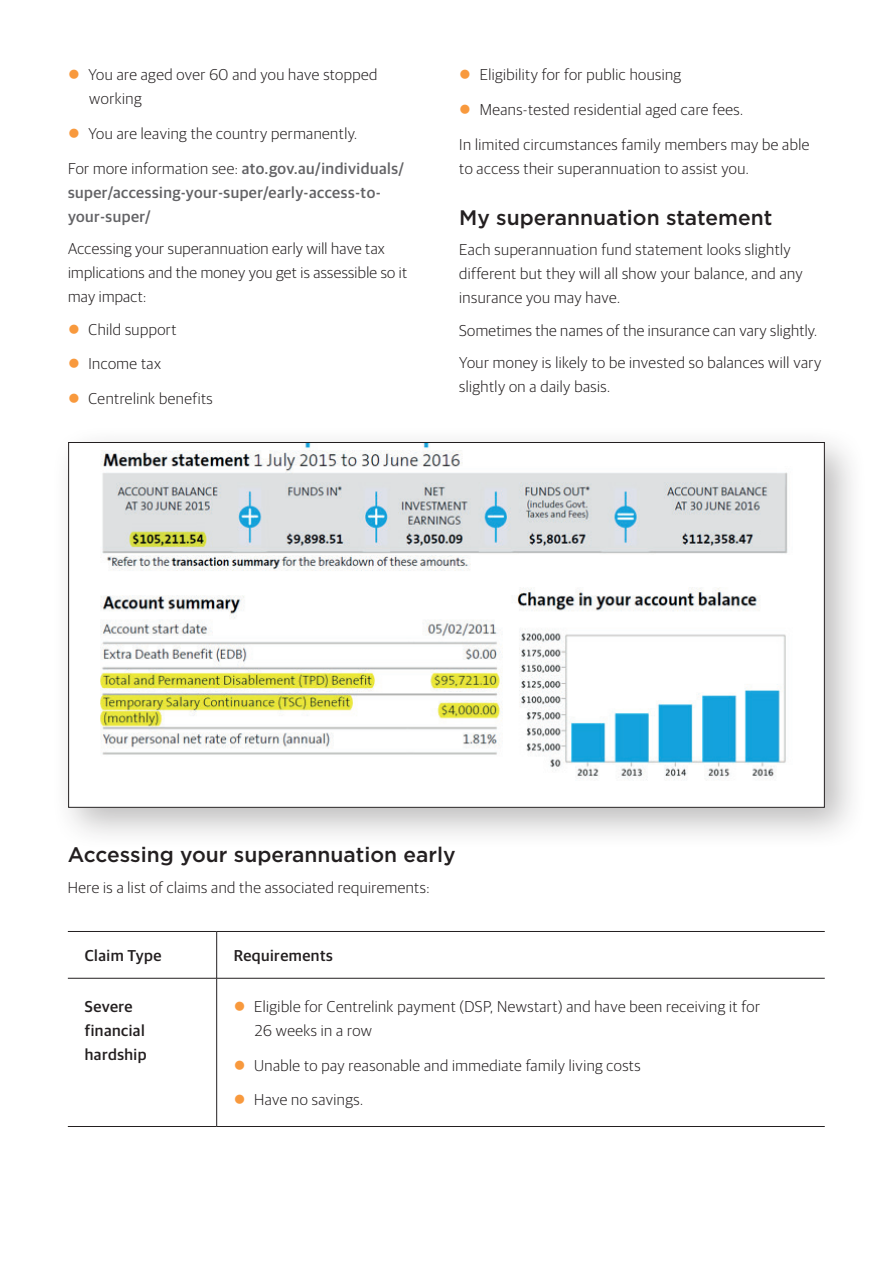
<style>
.page{position:relative;width:893px;height:1263px;background:#fff}
.page>*{position:absolute;margin:0;border:0;box-sizing:border-box;transform-origin:0 0}
.HEADING_2{font:500 21px "Gotham";color:#231f20}
.body{font:300 15.75px/24px "Guardian Sans";letter-spacing:.03em;color:#231f20}
.body-2{font:500 15.75px/24px "Guardian Sans";letter-spacing:.03em;color:#636366}
.body-3{font:500 15.75px/24px "Guardian Sans";letter-spacing:.03em;color:#231f20}
.s1{font-weight:300;color:#231f20}
</style>
<div class="page">
<div style="left:51px;top:425px;width:817px;height:426px;background:#231f20;opacity:.3"></div>
<img style="left:70px;top:444px;width:753px;height:362px">
<hr style="left:216px;top:932px;width:1px;height:46px;background:#231f20">
<hr style="left:216px;top:978px;width:1px;height:148px;background:#231f20">
<hr style="left:68px;top:1126px;width:149px;height:1px;background:#231f20">
<hr style="left:217px;top:1126px;width:608px;height:1px;background:#231f20">
<hr style="left:68px;top:931px;width:149px;height:1px;background:#231f20">
<hr style="left:217px;top:931px;width:608px;height:1px;background:#231f20">
<hr style="left:68px;top:978px;width:149px;height:1px;background:#231f20">
<hr style="left:217px;top:978px;width:608px;height:1px;background:#231f20">
<p class="body" style="left:88px;top:62px;width:290px">You are aged over 60 and you have stopped working</p>
<p class="body" style="left:88px;top:121px;width:270px">You are leaving the country permanently.</p>
<p class="body-2" style="left:68px;top:155px;width:338px"><span class="s1">For more information see:</span> ato.gov.au/individuals/ super/accessing-your-super/early-access-to&shy;your-super/</p>
<p class="body" style="left:68px;top:236px;width:340px">Accessing your superannuation early will have tax implications and the money you get is assessible so it may impact:</p>
<p class="body" style="left:88px;top:316px;width:89px">Child support</p>
<p class="body" style="left:88px;top:351px;width:74px">Income tax</p>
<p class="body" style="left:88px;top:386px;width:126px">Centrelink benefits</p>
<p class="body" style="left:480px;top:62px;width:203px">Eligibility for for public housing</p>
<p class="body" style="left:480px;top:97px;width:265px">Means-tested residential aged care fees.</p>
<p class="body" style="left:459px;top:131px;width:352px">In limited circumstances family members may be able to access their superannuation to assist you.</p>
<p class="HEADING_2" style="left:459px;top:205px;width:315px">My superannuation statement</p>
<p class="body" style="left:459px;top:237px;width:345px">Each superannuation fund statement looks slightly different but they will all show your balance, and any insurance you may have.</p>
<p class="body" style="left:459px;top:317px;width:359px">Sometimes the names of the insurance can vary slightly.</p>
<p class="body" style="left:459px;top:350px;width:363px">Your money is likely to be invested so balances will vary slightly on a daily basis.</p>
<p class="HEADING_2" style="left:68px;top:843px;width:389px">Accessing your superannuation early</p>
<p class="body" style="left:68px;top:874px;width:363px">Here is a list of claims and the associated requirements:</p>
<p class="body-3" style="left:85px;top:942px;width:78px">Claim Type</p>
<p class="body-3" style="left:234px;top:942px;width:101px">Requirements</p>
<p class="body-3" style="left:85px;top:993px;width:63px">Severe financial hardship</p>
<p class="body" style="left:254px;top:993px;width:507px">Eligible for Centrelink payment (DSP, Newstart) and have been receiving it for<br>26 weeks in a row</p>
<p class="body" style="left:254px;top:1052px;width:388px">Unable to pay reasonable and immediate family living costs</p>
<p class="body" style="left:254px;top:1087px;width:111px">Have no savings.</p>
</div>
